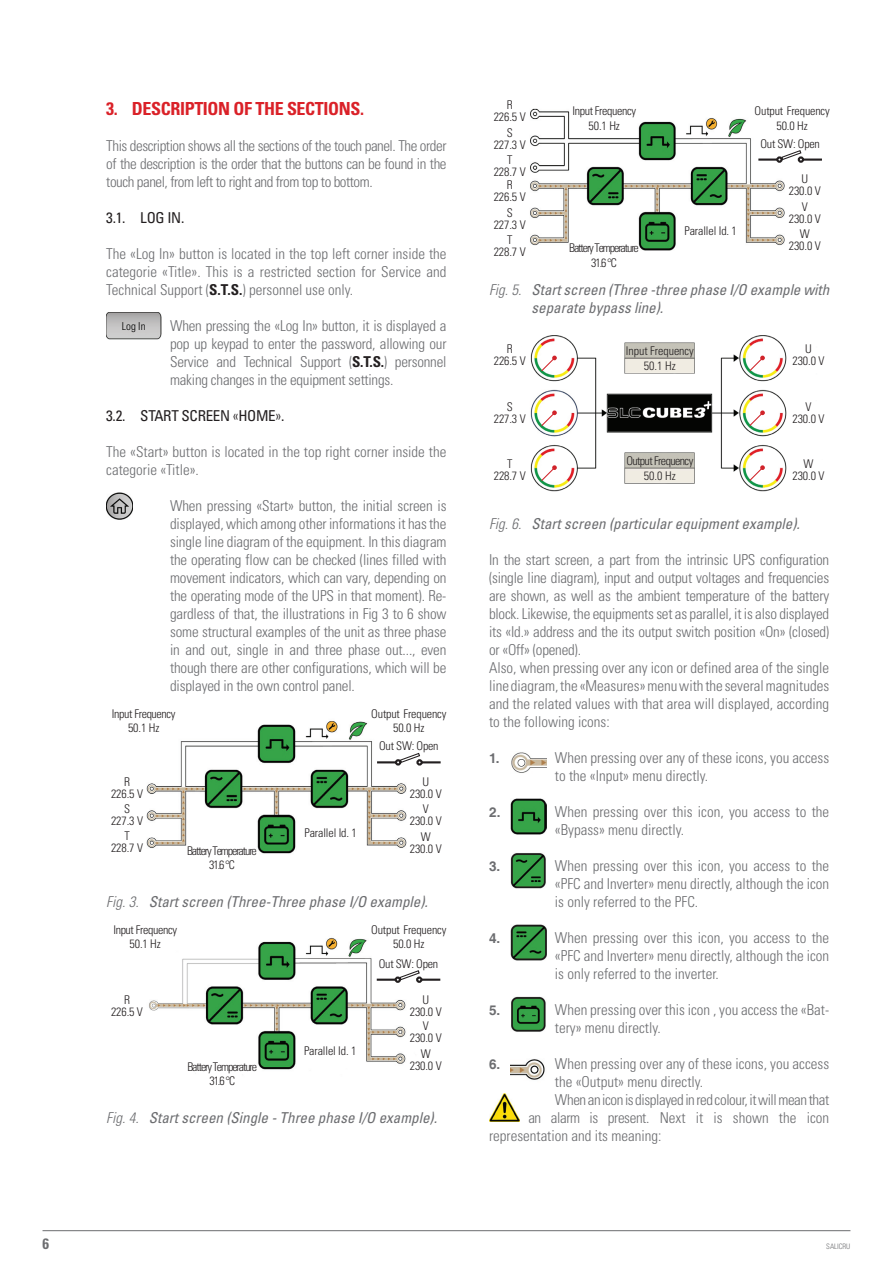
<style>
.page{position:relative;width:893px;height:1263px;background:#fff}
.page>*{position:absolute;margin:0;border:0;box-sizing:border-box;transform-origin:0 0}
.t1{font:700 condensed 18px "Univers LT Std";color:#da2128}
.t2{font:300 condensed 15px/18px "Univers LT Std";color:#6c6d70;text-align:justify}
.t3{font:italic condensed 15px/18px "Univers LT Std";color:#6c6d70}
.t4{font:300 condensed 15px "Univers LT Std";letter-spacing:-.025em;color:#6c6d70}
.t5{font:condensed 15px "Univers LT Std";letter-spacing:-.02em;color:#231f20}
.t6{font:700 condensed 15px "Univers LT Std";color:#6c6d70}
.t7{font:700 13.5px "Helvetica";color:#6c6d70}
.t8{font:300 condensed 12px/12px "Univers LT Std";letter-spacing:-.01em;color:#231f20;text-align:center}
.t9{font:300 condensed 12px/14.4px "Univers LT Std";letter-spacing:-.09em;color:#231f20;text-align:center}
.t10{font:300 condensed 12px/14.4px "Univers LT Std";letter-spacing:-.03em;color:#231f20;text-align:center}
.t11{font:300 condensed 12px/15px "Univers LT Std";letter-spacing:-.05em;color:#231f20;text-align:center}
.t12{font:300 condensed 10.95px "Univers LT Std";color:#000}
.t13{font:300 condensed 7.5px "Univers LT Std";color:#6c6d70}
.s1{font-weight:700;color:#231f20}
.s2{font-weight:300}
</style>
<div class="page">
<hr style="left:43px;top:1230px;width:807px;height:1px;background:#6c6d70">
<img style="left:106px;top:313px;width:55px;height:26px">
<img style="left:106px;top:493px;width:27px;height:26px">
<img style="left:146px;top:721px;width:276px;height:133px">
<svg style="left:377px;top:752px;width:64px;height:13px"></svg>
<img style="left:149px;top:937px;width:274px;height:133px">
<div style="left:395px;top:976px;width:6px;height:7px;border:2px solid #231f20;border-radius:50%"></div>
<div style="left:416px;top:976px;width:6px;height:7px;border:2px solid #231f20;border-radius:50%"></div>
<svg style="left:377px;top:969px;width:63px;height:12px"></svg>
<img style="left:530px;top:108px;width:274px;height:143px">
<div style="left:776px;top:156px;width:7px;height:7px;border:2px solid #231f20;border-radius:50%"></div>
<div style="left:798px;top:156px;width:6px;height:7px;border:2px solid #231f20;border-radius:50%"></div>
<svg style="left:758px;top:149px;width:64px;height:12px"></svg>
<img style="left:530px;top:335px;width:257px;height:157px">
<svg style="left:540px;top:356px;width:17px;height:16px"></svg>
<svg style="left:748px;top:356px;width:17px;height:16px"></svg>
<svg style="left:540px;top:410px;width:17px;height:17px"></svg>
<svg style="left:748px;top:410px;width:17px;height:17px"></svg>
<svg style="left:540px;top:465px;width:17px;height:17px"></svg>
<svg style="left:748px;top:465px;width:17px;height:17px"></svg>
<img style="left:511px;top:752px;width:35px;height:21px">
<img style="left:510px;top:798px;width:36px;height:36px">
<img style="left:510px;top:853px;width:36px;height:35px">
<img style="left:510px;top:925px;width:36px;height:36px">
<img style="left:511px;top:997px;width:35px;height:35px">
<img style="left:510px;top:1059px;width:35px;height:21px">
<img style="left:489px;top:1094px;width:31px;height:28px">
<p class="t1" style="left:106px;top:97px;width:46px">3. DESCRIPTION</p>
<p class="t1" style="left:234px;top:97px;width:64px">OFTHE SECTIONS</p>
<p class="t1" style="left:360px;top:97px;width:5px">.</p>
<p class="t2" style="left:106px;top:136px;width:342px">This description shows all the sections of the touch panel. The order of the description is the order that the buttons can be found in the touch panel, from left to right and from top to bottom.</p>
<p class="t5" style="left:106px;top:208px;width:80px">3.1. LOG IN.</p>
<p class="t2" style="left:106px;top:244px;width:342px">The «Log In» button is located in the top left corner inside the categorie «Title». This is a restricted section for Service and Technical Support (<span class="s1">S.T.S.</span>) personnel use only.</p>
<p class="t12" style="left:122px;top:319px;width:25px">Log In</p>
<p class="t2" style="left:170px;top:316px;width:278px">When pressing the «Log In» button, it is displayed a pop up keypad to enter the password, allowing our Service and Technical Support (<span class="s1">S.T.S.</span>) personnel making changes in the equipment settings.</p>
<p class="t5" style="left:106px;top:406px;width:108px">3.2. START SCREEN</p>
<p class="t5" style="left:233px;top:406px;width:53px"><span class="s2">«</span>HOME<span class="s2">»</span>.</p>
<p class="t2" style="left:106px;top:442px;width:342px">The «Start» button is located in the top right corner inside the categorie «Title».</p>
<p class="t2" style="left:170px;top:496px;width:278px">When pressing «Start» button, the initial screen is displayed, which among other informations it has the single line diagram of the equipment. In this diagram the operating flow can be checked (lines filled with movement indicators, which can vary, depending on the operating mode of the UPS in that moment). Re&shy;gardless of that, the illustrations in Fig 3 to 6 show some structural examples of the unit as three phase in and out, single in and three phase out..., even though there are other configurations, which will be displayed in the own control panel.</p>
<p class="t10" style="left:112px;top:706px;width:65px">Input Frequency<br>50.1 Hz</p>
<p class="t8" style="left:371px;top:706px;width:77px;line-height:14.4px">Output Frequency<br>50.0 Hz</p>
<p class="t8" style="left:111px;top:775px;width:33px">R<br>226.5 V</p>
<p class="t8" style="left:111px;top:803px;width:33px">S<br>227.3 V</p>
<p class="t8" style="left:111px;top:830px;width:33px">T<br>228.7 V</p>
<p class="t9" style="left:187px;top:843px;width:71px">Battery Temperature<br>31.6 °C</p>
<p class="t8" style="left:305px;top:827px;width:54px">Parallel Id. 1</p>
<p class="t8" style="left:379px;top:740px;width:61px">Out SW: Open</p>
<p class="t8" style="left:410px;top:776px;width:33px">U<br>230.0 V</p>
<p class="t8" style="left:410px;top:803px;width:33px">V<br>230.0 V</p>
<p class="t8" style="left:410px;top:831px;width:33px">W<br>230.0 V</p>
<p class="t3" style="left:106px;top:892px;width:323px"><span class="s2">Fig. 3.</span> Start screen (Three-Three phase I/O example).</p>
<p class="t10" style="left:113px;top:922px;width:65px">Input Frequency<br>50.1 Hz</p>
<p class="t8" style="left:371px;top:922px;width:77px;line-height:14.4px">Output Frequency<br>50.0 Hz</p>
<p class="t8" style="left:111px;top:994px;width:33px">R<br>226.5 V</p>
<p class="t8" style="left:379px;top:957px;width:61px">Out SW: Open</p>
<p class="t8" style="left:304px;top:1044px;width:54px">Parallel Id. 1</p>
<p class="t8" style="left:410px;top:993px;width:33px">U<br>230.0 V</p>
<p class="t8" style="left:410px;top:1020px;width:33px">V<br>230.0 V</p>
<p class="t8" style="left:421px;top:1048px;width:11px">W</p>
<p class="t9" style="left:187px;top:1059px;width:71px">Battery Temperature</p>
<p class="t8" style="left:410px;top:1060px;width:33px">230.0 V</p>
<p class="t8" style="left:209px;top:1075px;width:27px">31.6 °C</p>
<p class="t3" style="left:106px;top:1108px;width:332px"><span class="s2">Fig. 4.</span> Start screen (Single - Three phase I/O example).</p>
<p class="t8" style="left:494px;top:99px;width:33px">R<br>226.5 V</p>
<p class="t8" style="left:494px;top:126px;width:33px">S<br>227.3 V</p>
<p class="t8" style="left:494px;top:154px;width:33px">T<br>228.7 V</p>
<p class="t8" style="left:494px;top:179px;width:33px">R<br>226.5 V</p>
<p class="t8" style="left:494px;top:207px;width:33px">S<br>227.3 V</p>
<p class="t8" style="left:494px;top:234px;width:33px">T<br>228.7 V</p>
<p class="t10" style="left:572px;top:104px;width:65px">Input Frequency<br>50.1 Hz</p>
<p class="t9" style="left:569px;top:241px;width:71px">Battery Temperature<br>31.6 °C</p>
<p class="t8" style="left:685px;top:224px;width:54px">Parallel Id. 1</p>
<p class="t8" style="left:755px;top:104px;width:77px;line-height:14.4px">Output Frequency<br>50.0 Hz</p>
<p class="t8" style="left:760px;top:137px;width:61px">Out SW: Open</p>
<p class="t8" style="left:789px;top:173px;width:33px">U<br>230.0 V</p>
<p class="t8" style="left:789px;top:201px;width:33px">V<br>230.0 V</p>
<p class="t8" style="left:789px;top:228px;width:33px">W<br>230.0 V</p>
<p class="t3" style="left:532px;top:280px;width:299px;text-indent:-43px"><span class="s2">Fig. 5.</span> Start screen (Three -three phase I/O example with separate bypass line).</p>
<p class="t8" style="left:494px;top:343px;width:33px">R<br>226.5 V</p>
<p class="t8" style="left:792px;top:343px;width:33px">U<br>230.0 V</p>
<p class="t8" style="left:494px;top:400px;width:33px">S<br>227.3 V</p>
<p class="t8" style="left:494px;top:457px;width:33px">T<br>228.7 V</p>
<p class="t8" style="left:792px;top:457px;width:33px">W<br>230.0 V</p>
<p class="t8" style="left:626px;top:343px;width:70px;line-height:15.3px">Input Frequency<br>50.1 Hz</p>
<p class="t8" style="left:792px;top:400px;width:33px">V<br>230.0 V</p>
<p class="t11" style="left:626px;top:453px;width:68px">Output Frequency<br>50.0 Hz</p>
<p class="t3" style="left:489px;top:514px;width:312px"><span class="s2">Fig. 6.</span> Start screen (particular equipment example).</p>
<p class="t2" style="left:489px;top:550px;width:342px;text-align:left">In the start screen, a part from the intrinsic UPS configuration (single line diagram), input and output voltages and frequencies are shown, as well as the ambient temperature of the battery block. Likewise, the equipments set as parallel, it is also displayed its «Id.» address and the its output switch position «On» (closed) or «Off» (opened).<br>Also, when pressing over any icon or defined area of the single line diagram, the «Measures» menu with the several magnitudes and the related values with that area will displayed, according to the following icons:</p>
<p class="t7" style="left:489px;top:750px;width:12px">1.</p>
<p class="t2" style="left:555px;top:748px;width:276px">When pressing over any of these icons, you access to the «Input» menu directly.</p>
<p class="t7" style="left:489px;top:804px;width:13px">2.</p>
<p class="t2" style="left:555px;top:802px;width:276px">When pressing over this icon, you access to the «Bypass» menu directly.</p>
<p class="t7" style="left:489px;top:858px;width:13px">3.</p>
<p class="t2" style="left:555px;top:856px;width:276px">When pressing over this icon, you access to the «PFC and Inverter» menu directly, although the icon is only referred to the PFC.</p>
<p class="t7" style="left:489px;top:930px;width:13px">4.</p>
<p class="t2" style="left:555px;top:928px;width:276px">When pressing over this icon, you access to the «PFC and Inverter» menu directly, although the icon is only referred to the inverter.</p>
<p class="t7" style="left:489px;top:1002px;width:13px">5.</p>
<p class="t2" style="left:555px;top:1000px;width:276px">When pressing over this icon , you access the «Bat&shy;tery» menu directly.</p>
<p class="t7" style="left:489px;top:1056px;width:13px">6.</p>
<p class="t2" style="left:555px;top:1054px;width:276px">When pressing over any of these icons, you access</p>
<p class="t2" style="left:555px;top:1072px;width:150px">the «Output» menu directly.</p>
<p class="t4" style="left:555px;top:1090px;width:276px">When an icon is displayed in red colour, it will mean that</p>
<p class="t2" style="left:528px;top:1108px;width:302px">an alarm is present. Next it is shown the icon</p>
<p class="t2" style="left:489px;top:1126px;width:174px">representation and its meaning:</p>
<p class="t6" style="left:43px;top:1234px;width:8px">6</p>
<p class="t13" style="left:826px;top:1241px;width:26px">SALICRU</p>
</div>
